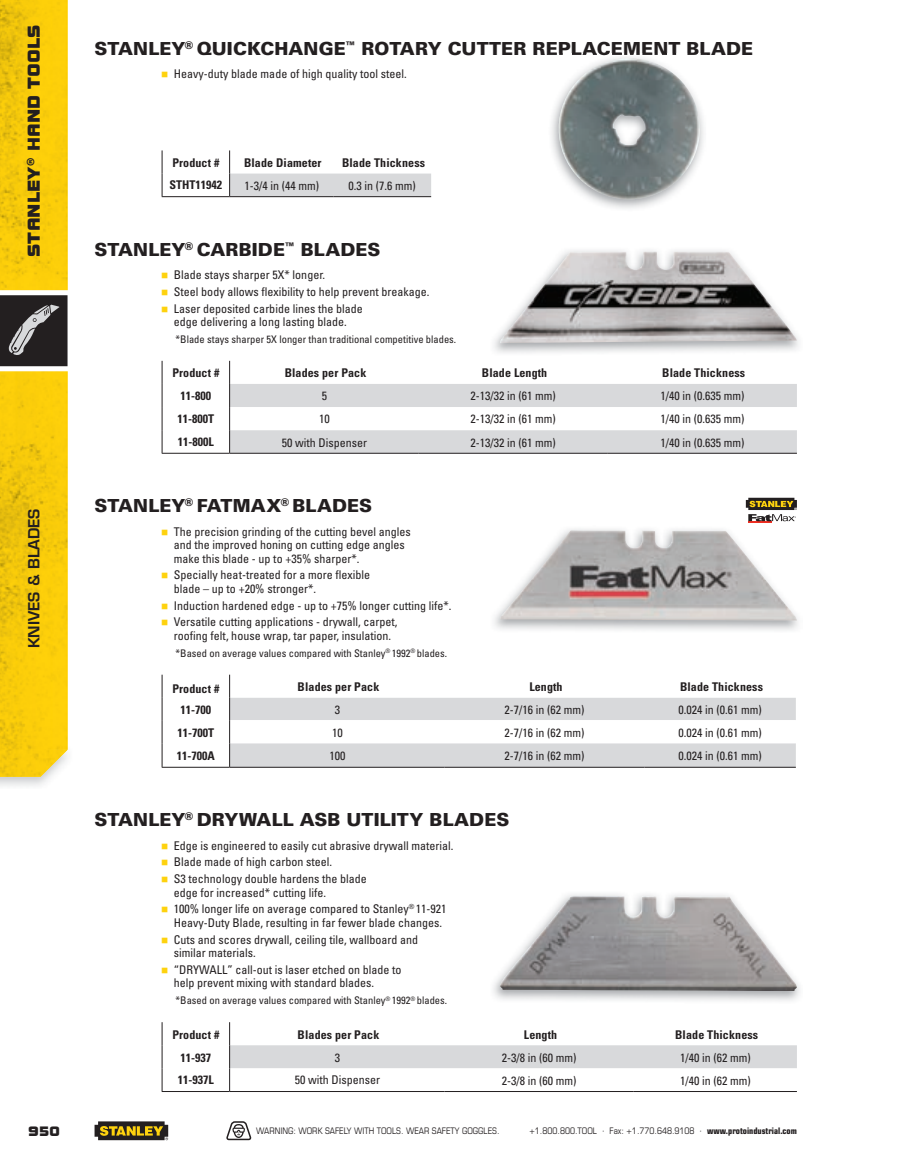
<style>
.page{position:relative;width:905px;height:1175px;background:#fff}
.page>*{position:absolute;margin:0;border:0;box-sizing:border-box;transform-origin:0 0}
.t1{font:900 18px "Univers";letter-spacing:.005em;color:#231f20}
.t2{font:18px "Bolt EF";color:#231f20}
.t3{font:600 15px "Eurostile LT Std";color:#231f20}
.t4{font:14.25px "Bolt EF";color:#231f20}
.t5{font:condensed 12px/13.5px "Univers";color:#231f20}
.t6{font:700 condensed 12px "Univers";letter-spacing:.01em;color:#231f20}
.t7{font:condensed 10.5px "Univers";color:#231f20}
.t8{font:condensed 9px "Eurostile LT Std";color:#231f20}
.s1{color:#fed20e}
.s2{font-weight:700}
</style>
<div class="page">
<svg style="left:162px;top:150px;width:1px;height:46px"></svg>
<svg style="left:229px;top:150px;width:202px;height:47px"></svg>
<hr style="left:162px;top:196px;width:68px;height:1px;background:#231f20">
<hr style="left:230px;top:453px;width:188px;height:1px;background:#231f20">
<hr style="left:418px;top:453px;width:190px;height:1px;background:#231f20">
<hr style="left:608px;top:453px;width:188px;height:1px;background:#231f20">
<svg style="left:161px;top:361px;width:635px;height:92px"></svg>
<hr style="left:162px;top:453px;width:68px;height:1px;background:#231f20">
<hr style="left:230px;top:767px;width:214px;height:1px;background:#231f20">
<hr style="left:444px;top:767px;width:200px;height:1px;background:#231f20">
<hr style="left:644px;top:767px;width:151px;height:1px;background:#231f20">
<hr style="left:162px;top:767px;width:68px;height:1px;background:#231f20">
<svg style="left:161px;top:674px;width:634px;height:93px"></svg>
<hr style="left:230px;top:1091px;width:214px;height:1px;background:#231f20">
<hr style="left:444px;top:1091px;width:189px;height:1px;background:#231f20">
<hr style="left:633px;top:1091px;width:164px;height:1px;background:#231f20">
<hr style="left:162px;top:1091px;width:68px;height:1px;background:#231f20">
<svg style="left:162px;top:1022px;width:1px;height:69px"></svg>
<svg style="left:229px;top:1022px;width:567px;height:69px"></svg>
<svg style="left:548px;top:53px;width:9px;height:2px"></svg>
<img style="left:559px;top:53px;width:147px;height:2px">
<img style="left:554px;top:58px;width:149px;height:141px">
<img style="left:500px;top:251px;width:296px;height:92px">
<img style="left:500px;top:530px;width:296px;height:90px">
<svg style="left:745px;top:498px;width:51px;height:25px"></svg>
<img style="left:500px;top:895px;width:296px;height:96px">
<img style="left:0;top:776px;width:51px;height:10px">
<img style="left:0;top:0;width:68px;height:776px">
<svg style="left:227px;top:1121px;width:25px;height:19px"></svg>
<svg style="left:0;top:290px;width:68px;height:81px;background:#555253"></svg>
<svg style="left:94px;top:1121px;width:74px;height:19px"></svg>
<h1 class="t2" style="left:24px;top:257px;width:234px;rotate:-90deg">Stanley® Hand toolS</h1>
<p class="t3" style="left:24px;top:648px;width:141px;rotate:-90deg">KNIVES &amp; BLADES</p>
<h1 class="t1" style="left:94px;top:37px;width:660px">STANLEY<sup>®</sup> QUICKCHANGE<sup>™</sup> ROTARY CUTTER REPLACEMENT BLADE</h1>
<p class="t5" style="left:161px;top:67px;width:247px"><span class="s1">■</span> Heavy-duty blade made of high quality tool steel.</p>
<p class="t6" style="left:172px;top:155px;width:48px">Product #</p>
<p class="t6" style="left:244px;top:155px;width:79px">Blade Diameter</p>
<p class="t6" style="left:342px;top:155px;width:85px">Blade Thickness</p>
<p class="t6" style="left:169px;top:177px;width:54px">STHT11942</p>
<p class="t5" style="left:244px;top:179px;width:76px">1-3/4 in (44 mm)</p>
<p class="t5" style="left:348px;top:179px;width:69px">0.3 in (7.6 mm)</p>
<h1 class="t1" style="left:94px;top:238px;width:287px">STANLEY<sup>®</sup> CARBIDE<sup>™</sup> BLADES</h1>
<p class="t5" style="left:161px;top:268px;width:166px"><span class="s1">■</span> Blade stays sharper 5X* longer.</p>
<p class="t5" style="left:161px;top:285px;width:270px"><span class="s1">■</span> Steel body allows flexibility to help prevent breakage.</p>
<p class="t5" style="left:161px;top:301px;width:203px;text-align:center"><span class="s1">■</span> Laser deposited carbide lines the blade edge delivering a long lasting blade.</p>
<p class="t7" style="left:176px;top:332px;width:282px">*Blade stays sharper 5X longer than traditional competitive blades.</p>
<p class="t6" style="left:172px;top:365px;width:48px">Product #</p>
<p class="t6" style="left:285px;top:365px;width:83px">Blades per Pack</p>
<p class="t6" style="left:482px;top:365px;width:67px">Blade Length</p>
<p class="t6" style="left:662px;top:365px;width:85px">Blade Thickness</p>
<p class="t6" style="left:180px;top:388px;width:32px">11-800</p>
<p class="t5" style="left:322px;top:389px;width:7px">5</p>
<p class="t5" style="left:470px;top:389px;width:87px">2-13/32 in (61 mm)</p>
<p class="t5" style="left:660px;top:389px;width:85px">1/40 in (0.635 mm)</p>
<p class="t6" style="left:177px;top:412px;width:38px">11-800T</p>
<p class="t5" style="left:319px;top:412px;width:12px">10</p>
<p class="t5" style="left:470px;top:412px;width:87px">2-13/32 in (61 mm)</p>
<p class="t5" style="left:660px;top:412px;width:85px">1/40 in (0.635 mm)</p>
<p class="t6" style="left:178px;top:434px;width:37px">11-800L</p>
<p class="t5" style="left:282px;top:435px;width:87px">50 with Dispenser</p>
<p class="t5" style="left:470px;top:435px;width:87px">2-13/32 in (61 mm)</p>
<p class="t5" style="left:660px;top:435px;width:85px">1/40 in (0.635 mm)</p>
<h1 class="t1" style="left:94px;top:494px;width:279px">STANLEY<sup>®</sup> FATMAX<sup>®</sup> BLADES</h1>
<p class="t5" style="left:174px;top:524px;width:238px;text-indent:-13px"><span class="s1">■</span> The precision grinding of the cutting bevel angles and the improved honing on cutting edge angles make this blade - up to +35% sharper*.</p>
<p class="t5" style="left:174px;top:568px;width:197px;text-indent:-13px"><span class="s1">■</span> Specially heat-treated for a more flexible blade – up to +20% stronger*.</p>
<p class="t5" style="left:161px;top:598px;width:292px"><span class="s1">■</span> Induction hardened edge - up to +75% longer cutting life*.</p>
<p class="t5" style="left:161px;top:615px;width:238px;text-align:center"><span class="s1">■</span> Versatile cutting applications - drywall, carpet, roofing felt, house wrap, tar paper, insulation.</p>
<p class="t7" style="left:176px;top:646px;width:273px">*Based on average values compared with Stanley<sup>®</sup> 1992<sup>®</sup> blades.</p>
<p class="t6" style="left:172px;top:682px;width:48px">Product #</p>
<p class="t6" style="left:297px;top:679px;width:83px">Blades per Pack</p>
<p class="t6" style="left:529px;top:679px;width:35px">Length</p>
<p class="t6" style="left:680px;top:679px;width:85px">Blade Thickness</p>
<p class="t6" style="left:180px;top:702px;width:32px">11-700</p>
<p class="t5" style="left:334px;top:703px;width:7px">3</p>
<p class="t5" style="left:504px;top:702px;width:81px">2-7/16 in (62 mm)</p>
<p class="t5" style="left:678px;top:702px;width:85px">0.024 in (0.61 mm)</p>
<p class="t6" style="left:177px;top:725px;width:38px">11-700T</p>
<p class="t5" style="left:332px;top:725px;width:12px">10</p>
<p class="t5" style="left:504px;top:725px;width:81px">2-7/16 in (62 mm)</p>
<p class="t5" style="left:678px;top:725px;width:85px">0.024 in (0.61 mm)</p>
<p class="t6" style="left:177px;top:748px;width:39px">11-700A</p>
<p class="t5" style="left:329px;top:748px;width:17px">100</p>
<p class="t5" style="left:504px;top:749px;width:81px">2-7/16 in (62 mm)</p>
<p class="t5" style="left:678px;top:749px;width:85px">0.024 in (0.61 mm)</p>
<h1 class="t1" style="left:94px;top:808px;width:416px">STANLEY<sup>®</sup> DRYWALL ASB UTILITY BLADES</h1>
<p class="t5" style="left:161px;top:838px;width:294px"><span class="s1">■</span> Edge is engineered to easily cut abrasive drywall material.</p>
<p class="t5" style="left:161px;top:855px;width:172px"><span class="s1">■</span> Blade made of high carbon steel.</p>
<p class="t5" style="left:174px;top:872px;width:194px;text-indent:-13px"><span class="s1">■</span> S3 technology double hardens the blade edge for increased* cutting life.</p>
<p class="t5" style="left:174px;top:902px;width:274px;text-indent:-13px"><span class="s1">■</span> 100% longer life on average compared to Stanley<sup>®</sup> 11-921<br>Heavy-Duty Blade, resulting in far fewer blade changes.</p>
<p class="t5" style="left:174px;top:932px;width:245px;text-indent:-13px"><span class="s1">■</span> Cuts and scores drywall, ceiling tile, wallboard and similar materials.</p>
<p class="t5" style="left:174px;top:962px;width:229px;text-indent:-13px"><span class="s1">■</span> “DRYWALL” call-out is laser etched on blade to help prevent mixing with standard blades.</p>
<p class="t7" style="left:176px;top:993px;width:273px">*Based on average values compared with Stanley<sup>®</sup> 1992<sup>®</sup> blades.</p>
<p class="t6" style="left:172px;top:1026px;width:48px">Product #</p>
<p class="t6" style="left:297px;top:1026px;width:83px">Blades per Pack</p>
<p class="t6" style="left:524px;top:1026px;width:35px">Length</p>
<p class="t6" style="left:675px;top:1026px;width:85px">Blade Thickness</p>
<p class="t6" style="left:180px;top:1050px;width:32px">11-937</p>
<p class="t5" style="left:334px;top:1050px;width:7px">3</p>
<p class="t5" style="left:502px;top:1050px;width:76px">2-3/8 in (60 mm)</p>
<p class="t5" style="left:680px;top:1050px;width:72px">1/40 in (62 mm)</p>
<p class="t6" style="left:178px;top:1072px;width:37px">11-937L</p>
<p class="t5" style="left:295px;top:1072px;width:87px">50 with Dispenser</p>
<p class="t5" style="left:502px;top:1073px;width:76px">2-3/8 in (60 mm)</p>
<p class="t5" style="left:680px;top:1073px;width:72px">1/40 in (62 mm)</p>
<p class="t4" style="left:28px;top:1122px;width:34px">950</p>
<p class="t8" style="left:256px;top:1125px;width:245px">WARNING: WORK SAFELY WITH TOOLS. WEAR SAFETY GOGGLES.</p>
<p class="t8" style="left:529px;top:1125px;width:269px">+1.800.800.TOOL · Fax: +1.770.648.9108 · <span class="s2">www.protoindustrial.com</span></p>
</div>
